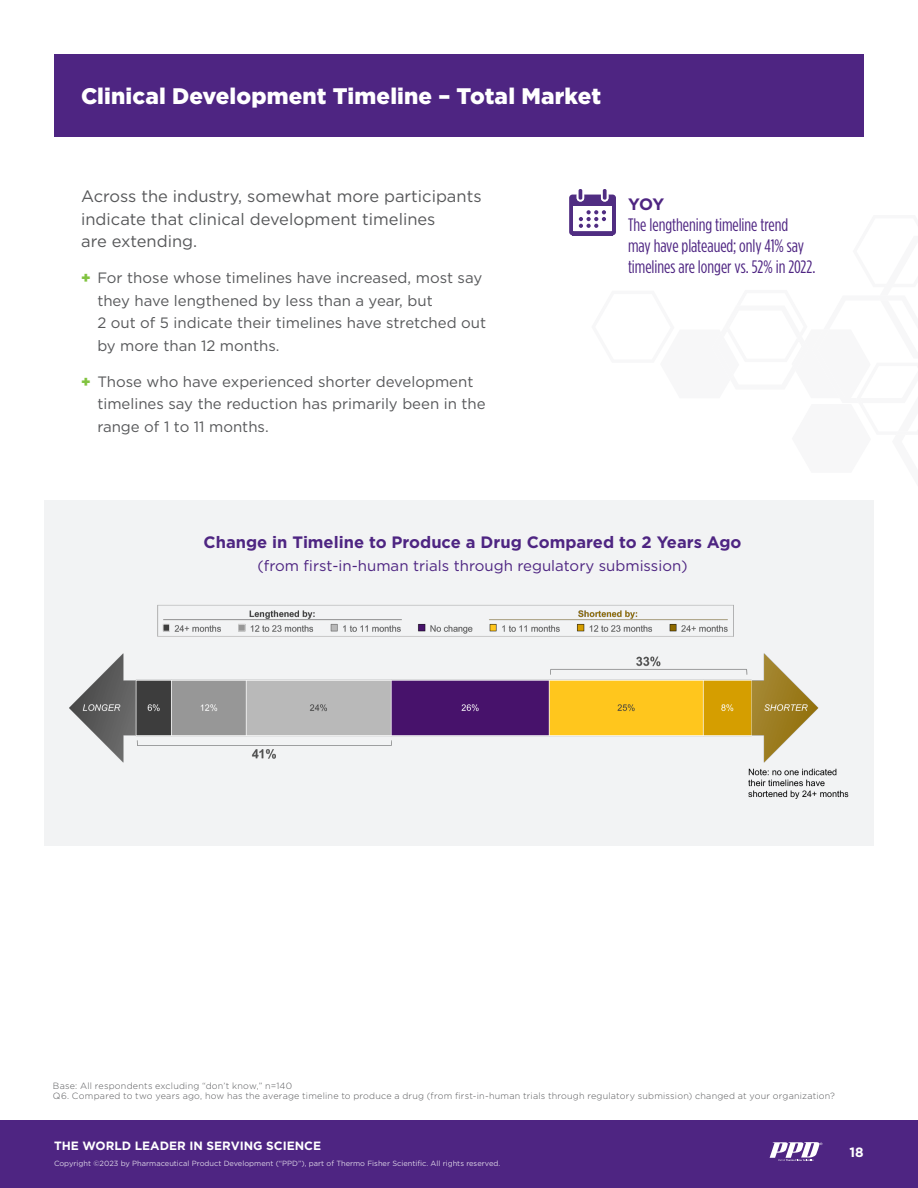
<style>
.page{position:relative;width:918px;height:1188px;background:#fff}
.page>*{position:absolute;margin:0;border:0;box-sizing:border-box;transform-origin:0 0}
.t1{font:900 22.5px "Gotham";letter-spacing:.005em;color:#fff}
.t2{font:18px/21px "Gotham Condensed";letter-spacing:-.005em;color:#4e2582}
.question__hanging_indent{font:16.5px/22.5px "Gotham";color:#57585a}
.chart_header_-_purple{font:700 16.5px "Gotham";color:#4e2582}
.bullet_no_rule__hanging_indent{font:15px/22.5px "Gotham";color:#57585a}
.chart_header_-_purple-2{font:15px "Gotham";color:#4e2582}
.t3{font:700 13.5px "Gotham";color:#fff}
.t4{font:700 12px "Gotham";color:#fff}
.section_subhead_-_all_caps_BLUE{font:300 9px "Gotham";letter-spacing:.025em;color:#57585a}
.t5{font:7.5px "Gotham";color:#fff}
.s1{font-weight:900;color:#81c340}
</style>
<div class="page">
<div style="left:0;top:1120px;width:918px;height:68px;background:#4e2582"></div>
<svg style="left:770px;top:1142px;width:52px;height:19px"></svg>
<div style="left:44px;top:500px;width:830px;height:346px;background:#f2f3f4"></div>
<img style="left:69px;top:605px;width:780px;height:194px">
<div style="left:54px;top:54px;width:810px;height:82px;background:#4e2582"></div>
<svg style="left:569px;top:189px;width:47px;height:47px"></svg>
<svg style="left:603px;top:189px;width:4px;height:11px"></svg>
<p class="t1" style="left:81px;top:81px;width:522px">Clinical Development Timeline – Total Market</p>
<p class="question__hanging_indent" style="left:81px;top:185px;width:402px">Across the industry, somewhat more participants indicate that clinical development timelines<br>are extending.</p>
<p class="bullet_no_rule__hanging_indent" style="left:97px;top:266px;width:390px;text-indent:-16px"><span class="s1">+</span> For those whose timelines have increased, most say they have lengthened by less than a year, but<br>2 out of 5 indicate their timelines have stretched out by more than 12 months.</p>
<p class="bullet_no_rule__hanging_indent" style="left:97px;top:370px;width:390px;text-indent:-16px"><span class="s1">+</span> Those who have experienced shorter development timelines say the reduction has primarily been in the range of 1 to 11 months.</p>
<p class="chart_header_-_purple" style="left:628px;top:193px;width:38px">YOY</p>
<p class="t2" style="left:628px;top:214px;width:189px">The lengthening timeline trend may have plateaued; only 41% say timelines are longer vs. 52% in 2022.</p>
<p class="chart_header_-_purple" style="left:204px;top:531px;width:540px">Change in Timeline to Produce a Drug Compared to 2 Years Ago</p>
<p class="chart_header_-_purple-2" style="left:257px;top:556px;width:432px">(from first-in-human trials through regulatory submission)</p>
<p class="section_subhead_-_all_caps_BLUE" style="left:53px;top:1080px;width:241px">Base: All respondents excluding “don’t know,” n=140</p>
<p class="section_subhead_-_all_caps_BLUE" style="left:53px;top:1091px;width:784px">Q6. Compared to two years ago, how has the average timeline to produce a drug (from first-in-human trials through regulatory submission) changed at your organization?</p>
<p class="t4" style="left:54px;top:1138px;width:269px">THE WORLD LEADER IN SERVING SCIENCE</p>
<p class="t5" style="left:54px;top:1158px;width:448px">Copyright ©2023 by Pharmaceutical Product Development (“PPD”), part of Thermo Fisher Scientific. All rights reserved.</p>
<p class="t3" style="left:850px;top:1144px;width:16px">18</p>
</div>
